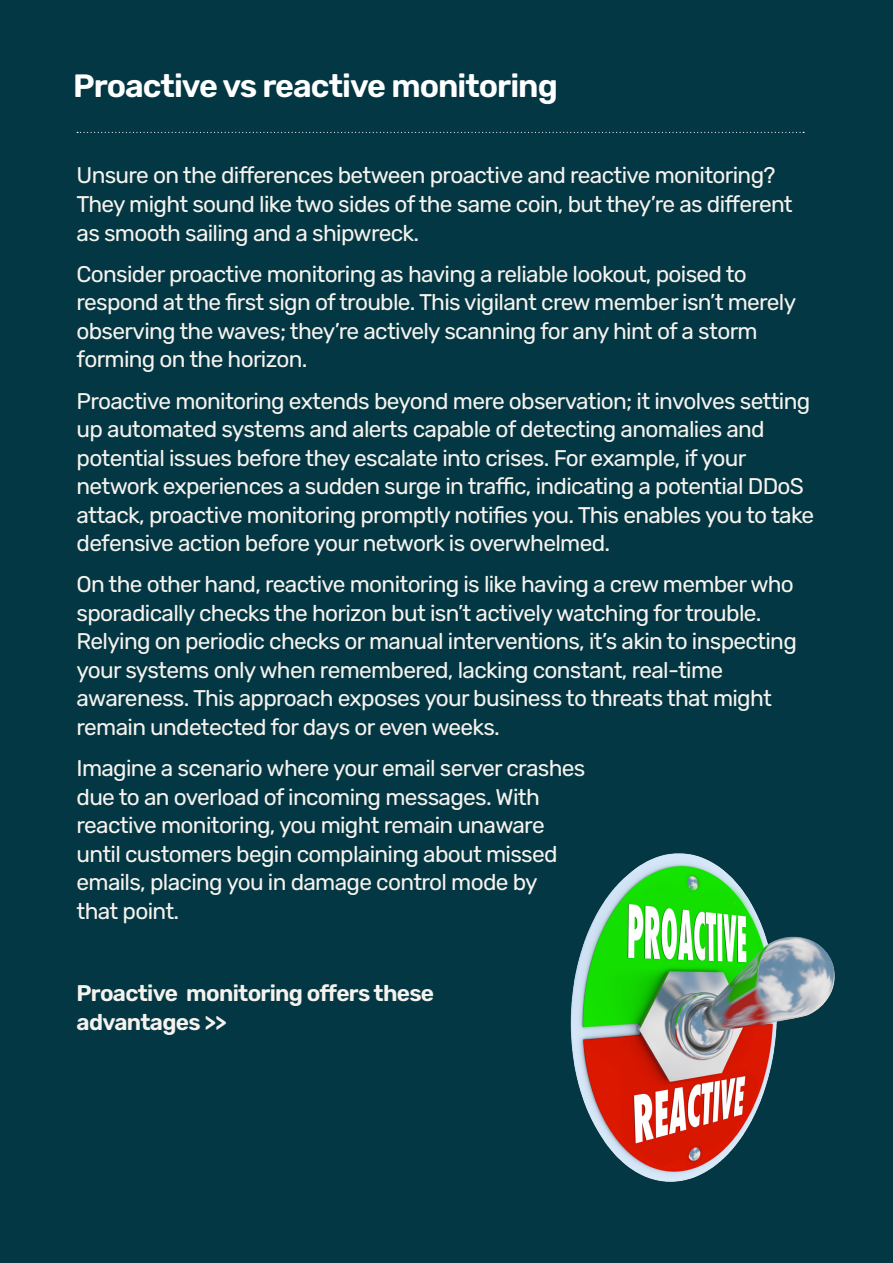
<style>
.page{position:relative;width:893px;height:1263px;background:#033743}
.page>*{position:absolute;margin:0;border:0;box-sizing:border-box;transform-origin:0 0}
.t1{font:600 32.25px "Rubik";letter-spacing:-.03em;color:#fff}
.t2{font:22.65px/28.5px "Rubik";letter-spacing:-.03em;color:#f6f3ee}
.t3{font:600 22.65px/28.5px "Rubik";letter-spacing:-.03em;color:#f6f3ee}
</style>
<div class="page">
<img style="left:570px;top:853px;width:265px;height:329px">
<svg style="left:77px;top:132px;width:727px;height:1px"></svg>
<p class="t1" style="left:73px;top:67px;width:486px">Proactive vs reactive monitoring</p>
<p class="t2" style="left:77px;top:162px;width:718px">Unsure on the differences between proactive and reactive monitoring?<br>They might sound like two sides of the same coin, but they’re as different as smooth sailing and a shipwreck.</p>
<p class="t2" style="left:77px;top:260px;width:721px">Consider proactive monitoring as having a reliable lookout, poised to respond at the first sign of trouble. This vigilant crew member isn’t merely observing the waves; they’re actively scanning for any hint of a storm forming on the horizon.</p>
<p class="t2" style="left:77px;top:387px;width:739px">Proactive monitoring extends beyond mere observation; it involves setting up automated systems and alerts capable of detecting anomalies and potential issues before they escalate into crises. For example, if your network experiences a sudden surge in traffic, indicating a potential DDoS attack, proactive monitoring promptly notifies you. This enables you to take defensive action before your network is overwhelmed.</p>
<p class="t2" style="left:77px;top:571px;width:722px">On the other hand, reactive monitoring is like having a crew member who sporadically checks the horizon but isn’t actively watching for trouble.<br>Relying on periodic checks or manual interventions, it’s akin to inspecting your systems only when remembered, lacking constant, real-time awareness. This approach exposes your business to threats that might remain undetected for days or even weeks.</p>
<p class="t2" style="left:77px;top:754px;width:510px">Imagine a scenario where your email server crashes due to an overload of incoming messages. With reactive monitoring, you might remain unaware until customers begin complaining about missed emails, placing you in damage control mode by<br>that point.</p>
<p class="t3" style="left:77px;top:980px;width:359px">Proactive monitoring offers these advantages &gt;&gt;</p>
</div>
